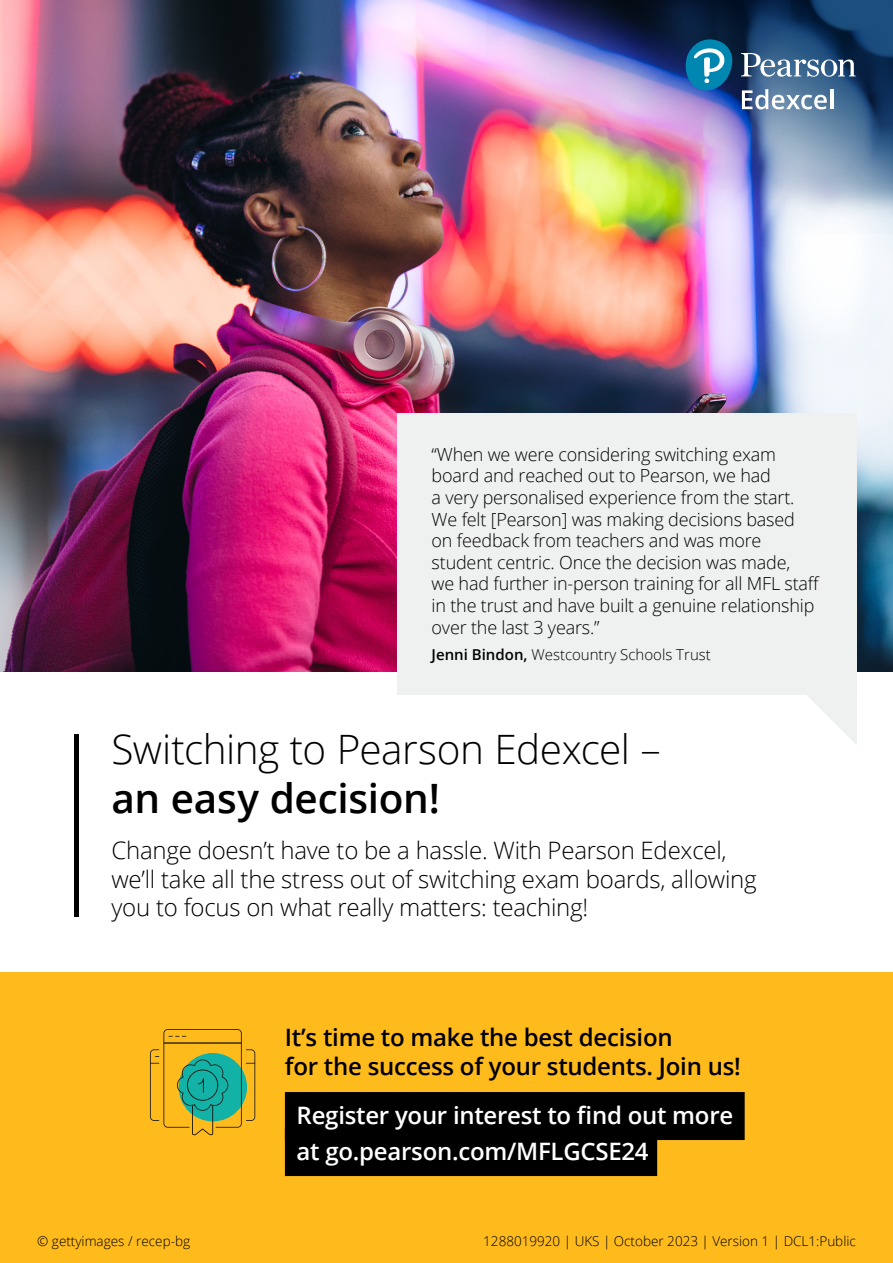
<style>
.page{position:relative;width:893px;height:1263px;background:#fff}
.page>*{position:absolute;margin:0;border:0;box-sizing:border-box;transform-origin:0 0}
.t1{font:300 40.5px "Open Sans";letter-spacing:-.015em;color:#000}
.t2{font:600 40.5px "Open Sans";letter-spacing:-.01em;color:#000}
.t3{font:300 24px/28.8px "Open Sans";letter-spacing:-.01em;color:#000}
.t4{font:600 24px/28.8px "Open Sans";letter-spacing:-.01em;color:#000}
.t5{font:600 24px/36px "Open Sans";letter-spacing:-.01em;color:#fff}
.t6{font:300 18px/21.6px "Open Sans";letter-spacing:-.01em;color:#000}
.t7{font:300 15px "Open Sans";color:#000}
.t8{font:300 13.5px "Open Sans";color:#000}
.s1{font-weight:600}
</style>
<div class="page">
<img style="left:0;top:0;width:893px;height:672px">
<div style="left:0;top:972px;width:893px;height:291px;background:#ffba1c"></div>
<div style="left:74px;top:734px;width:5px;height:183px;background:#000"></div>
<img style="left:486px;top:0;width:407px;height:233px">
<div style="left:285px;top:1092px;width:460px;height:48px;background:#000"></div>
<div style="left:285px;top:1128px;width:372px;height:48px;background:#000"></div>
<svg style="left:150px;top:1029px;width:105px;height:106px"></svg>
<svg style="left:686px;top:39px;width:49px;height:55px;background:#267ba4"></svg>
<svg style="left:741px;top:53px;width:115px;height:24px"></svg>
<svg style="left:742px;top:89px;width:85px;height:20px"></svg>
<hr style="left:830px;top:89px;width:3px;height:20px;background:#fff">
<div style="left:398px;top:413px;width:459px;height:281px;background:#eff0f0"></div>
<svg style="left:806px;top:694px;width:51px;height:51px"></svg>
<p class="t6" style="left:432px;top:443px;width:390px">“When we were considering switching exam board and reached out to Pearson, we had<br>a very personalised experience from the start.<br>We felt [Pearson] was making decisions based on feedback from teachers and was more student centric. Once the decision was made,<br>we had further in-person training for all MFL staff in the trust and have built a genuine relationship over the last 3 years.”</p>
<p class="t7" style="left:432px;top:644px;width:281px"><span class="s1">Jenni Bindon,</span> Westcountry Schools Trust</p>
<h1 class="t1" style="left:112px;top:722px;width:551px">Switching to Pearson Edexcel –</h1>
<h1 class="t2" style="left:112px;top:770px;width:330px">an easy decision!</h1>
<h2 class="t3" style="left:112px;top:835px;width:647px">Change doesn’t have to be a hassle. With Pearson Edexcel, we’ll take all the stress out of switching exam boards, allowing you to focus on what really matters: teaching!</h2>
<h2 class="t4" style="left:285px;top:1022px;width:457px">It’s time to make the best decision<br>for the success of your students. Join us!</h2>
<h2 class="t5" style="left:297px;top:1096px;width:438px">Register your interest to find out more at go.pearson.com/MFLGCSE24</h2>
<p class="t8" style="left:37px;top:1232px;width:154px">© gettyimages / recep-bg</p>
<p class="t8" style="left:483px;top:1232px;width:374px">1288019920 | UKS | October 2023 | Version 1 | DCL1:Public</p>
</div>
